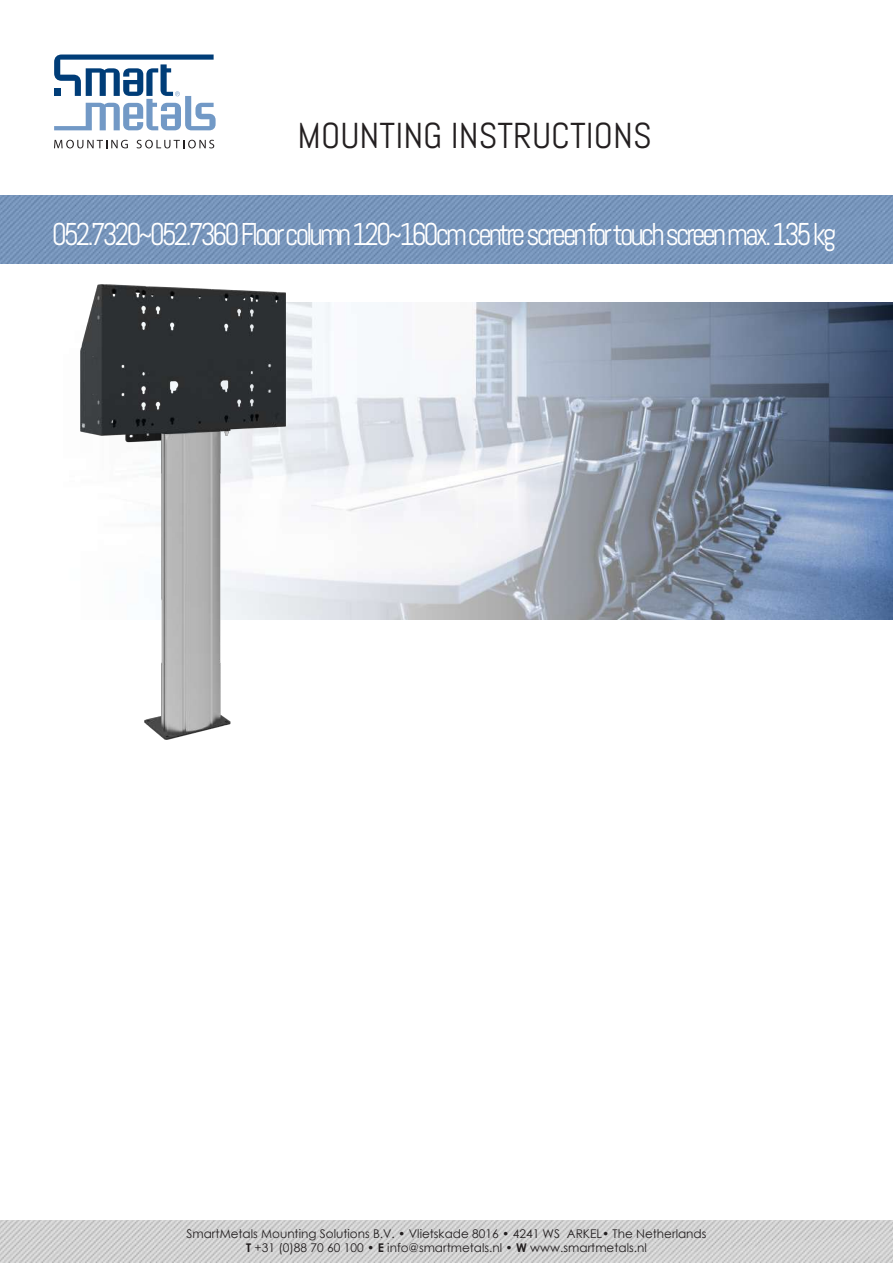
<style>
.page{position:relative;width:893px;height:1263px;background:#fff}
.page>*{position:absolute;margin:0;border:0;box-sizing:border-box;transform-origin:0 0}
.t1{font:36px "Abel";color:#231f20}
.t2{font:31.5px "Abel";letter-spacing:-.1em;color:#fff;scale:.94 1}
.t3{font:12px/14.4px "Century Gothic";color:#231f20;text-align:center}
.s1{font-weight:700}
</style>
<div class="page">
<svg style="left:54px;top:140px;width:74px;height:8px"></svg>
<svg style="left:137px;top:140px;width:77px;height:8px"></svg>
<svg style="left:54px;top:55px;width:162px;height:75px"></svg>
<img style="left:0;top:1220px;width:893px;height:43px">
<img style="left:0;top:196px;width:893px;height:68px">
<img style="left:80px;top:303px;width:813px;height:316px">
<img style="left:81px;top:285px;width:205px;height:455px">
<h1 class="t1" style="left:298px;top:112px;width:356px">MOUNTING INSTRUCTIONS</h1>
<h2 class="t2" style="left:52px;top:214px;width:836px">052.7320~052.7360 Floorcolumn 120~160cm centre screen fortouch screen max.135 kg</h2>
<p class="t3" style="left:187px;top:1226px;width:521px">SmartMetals Mounting Solutions B.V. • Vlietskade 8016 • 4241 WS ARKEL• The Netherlands<br><span class="s1">T</span> +31 (0)88 70 60 100 • <span class="s1">E</span> info@smartmetals.nl • <span class="s1">W</span> www.smartmetals.nl</p>
</div>
